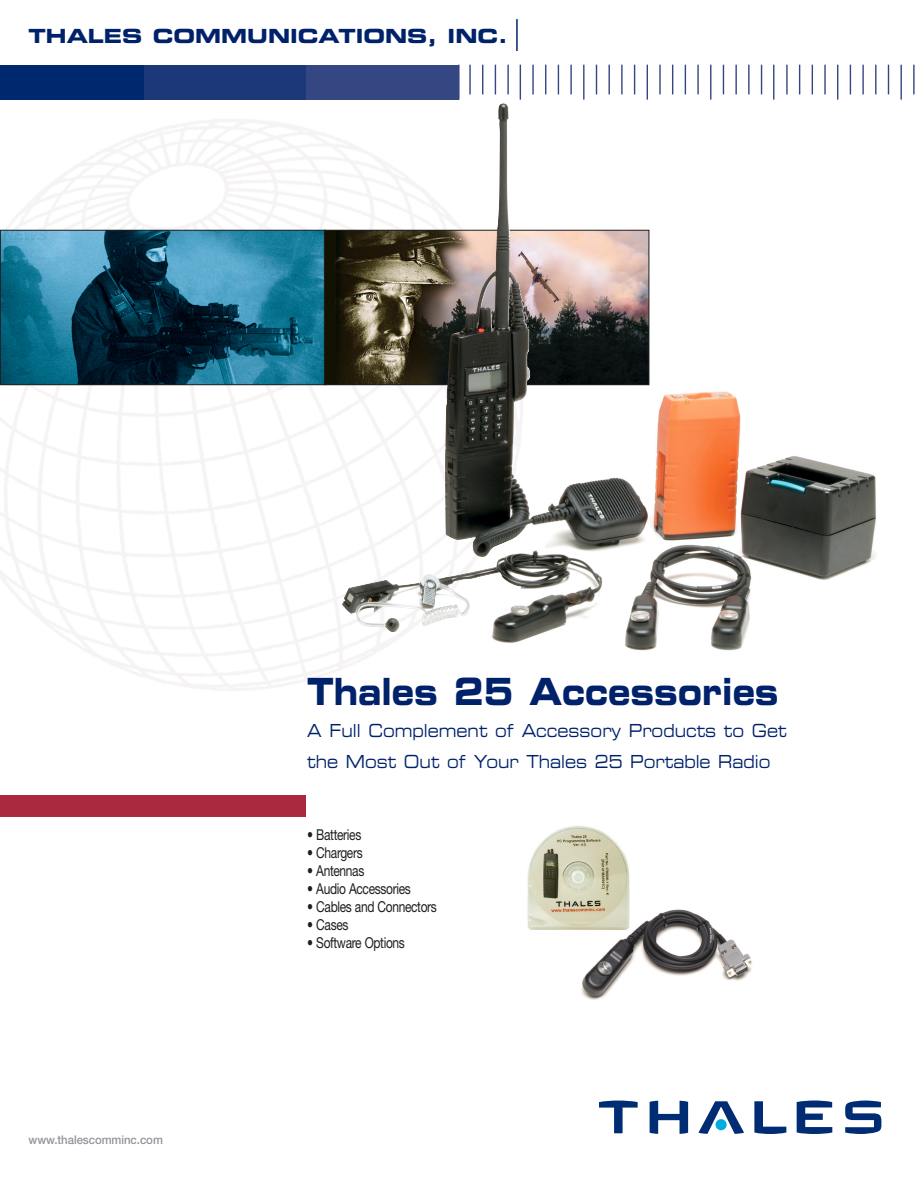
<style>
.page{position:relative;width:918px;height:1188px;background:#fff}
.page>*{position:absolute;margin:0;border:0;box-sizing:border-box;transform-origin:0 0}
.t1{font:37.5px "Eurostile Bold Extended Two";color:#00226a;scale:.8 1}
.t2{font:19.5px "Eurostile Bold Extended Two";color:#00226a}
.t3{font:18px/31.5px "Eurostile Extended Two";color:#00226a;scale:.8 1}
.t4{font:15px "Helvetica Neue";letter-spacing:-.03em;color:#201f20;scale:.8 1}
.t5{font:500 12px "Helvetica Neue";letter-spacing:-.005em;color:#92949a;scale:.95 1}
</style>
<div class="page">
<img style="left:0;top:103px;width:508px;height:588px">
<div style="left:0;top:65px;width:144px;height:35px;background:#00286e"></div>
<div style="left:144px;top:65px;width:162px;height:35px;background:#1c3878"></div>
<div style="left:306px;top:65px;width:153px;height:35px;background:#354783"></div>
<hr style="left:520px;top:65px;width:1px;height:35px;background:#354783">
<hr style="left:516px;top:19px;width:2px;height:32px;background:#00226a">
<hr style="left:532px;top:65px;width:2px;height:29px;background:#354783">
<svg style="left:545px;top:65px;width:1px;height:29px"></svg>
<svg style="left:558px;top:65px;width:1px;height:29px"></svg>
<hr style="left:570px;top:65px;width:2px;height:29px;background:#354783">
<hr style="left:583px;top:65px;width:2px;height:35px;background:#354783">
<hr style="left:458px;top:65px;width:2px;height:35px;background:#354783">
<hr style="left:469px;top:65px;width:2px;height:29px;background:#354783">
<svg style="left:482px;top:65px;width:1px;height:29px"></svg>
<svg style="left:495px;top:65px;width:1px;height:29px"></svg>
<hr style="left:507px;top:65px;width:2px;height:29px;background:#354783">
<svg style="left:596px;top:65px;width:1px;height:29px"></svg>
<svg style="left:609px;top:65px;width:1px;height:29px"></svg>
<hr style="left:621px;top:65px;width:2px;height:29px;background:#354783">
<svg style="left:634px;top:65px;width:1px;height:29px"></svg>
<hr style="left:647px;top:65px;width:1px;height:35px;background:#354783">
<hr style="left:659px;top:65px;width:2px;height:29px;background:#354783">
<svg style="left:672px;top:65px;width:1px;height:29px"></svg>
<svg style="left:685px;top:65px;width:1px;height:29px"></svg>
<hr style="left:697px;top:65px;width:2px;height:29px;background:#354783">
<hr style="left:710px;top:65px;width:1px;height:35px;background:#354783">
<hr style="left:773px;top:65px;width:1px;height:35px;background:#354783">
<svg style="left:723px;top:65px;width:1px;height:29px"></svg>
<hr style="left:735px;top:65px;width:2px;height:29px;background:#354783">
<hr style="left:748px;top:65px;width:2px;height:29px;background:#354783">
<svg style="left:761px;top:65px;width:1px;height:29px"></svg>
<hr style="left:786px;top:65px;width:2px;height:29px;background:#354783">
<svg style="left:799px;top:65px;width:1px;height:29px"></svg>
<svg style="left:812px;top:65px;width:1px;height:29px"></svg>
<hr style="left:824px;top:65px;width:2px;height:29px;background:#354783">
<hr style="left:837px;top:65px;width:1px;height:35px;background:#354783">
<svg style="left:850px;top:65px;width:1px;height:29px"></svg>
<hr style="left:862px;top:65px;width:2px;height:29px;background:#354783">
<hr style="left:875px;top:65px;width:2px;height:29px;background:#354783">
<svg style="left:888px;top:65px;width:1px;height:29px"></svg>
<hr style="left:900px;top:65px;width:2px;height:35px;background:#354783">
<hr style="left:913px;top:65px;width:2px;height:29px;background:#354783">
<svg style="left:845px;top:1101px;width:36px;height:33px"></svg>
<svg style="left:797px;top:1101px;width:35px;height:33px"></svg>
<svg style="left:754px;top:1101px;width:32px;height:33px"></svg>
<svg style="left:698px;top:1101px;width:46px;height:33px"></svg>
<div style="left:716px;top:1119px;width:11px;height:11px;background:#00adde;border-radius:50%"></div>
<svg style="left:650px;top:1101px;width:38px;height:33px"></svg>
<svg style="left:599px;top:1101px;width:39px;height:32px"></svg>
<div style="left:0;top:795px;width:306px;height:22px;background:#aa293e"></div>
<img style="left:2px;top:232px;width:322px;height:151px">
<div style="left:0;top:230px;width:326px;height:155px;border:1px solid #201f20"></div>
<div style="left:324px;top:230px;width:325px;height:155px;background:#121203"></div>
<img style="left:527px;top:826px;width:225px;height:174px">
<img style="left:342px;top:107px;width:535px;height:552px">
<h2 class="t2" style="left:29px;top:29px;width:481px">THALES COMMUNICATIONS, INC.</h2>
<h1 class="t1" style="left:307px;top:678px;width:591px">Thales 25 Accessories</h1>
<p class="t3" style="left:307px;top:716px;width:601px">A Full Complement of Accessory Products to Get the Most Out of Your Thales 25 Portable Radio</p>
<p class="t5" style="left:29px;top:1136px;width:143px">www.thalescomminc.com</p>
<p class="t4" style="left:307px;top:829px;width:69px">• Batteries</p>
<p class="t4" style="left:307px;top:847px;width:71px">• Chargers</p>
<p class="t4" style="left:307px;top:865px;width:73px">• Antennas</p>
<p class="t4" style="left:307px;top:883px;width:131px">• Audio Accessories</p>
<p class="t4" style="left:307px;top:901px;width:164px">• Cables and Connectors</p>
<p class="t4" style="left:307px;top:919px;width:53px">• Cases</p>
<p class="t4" style="left:307px;top:937px;width:124px">• Software Options</p>
</div>
